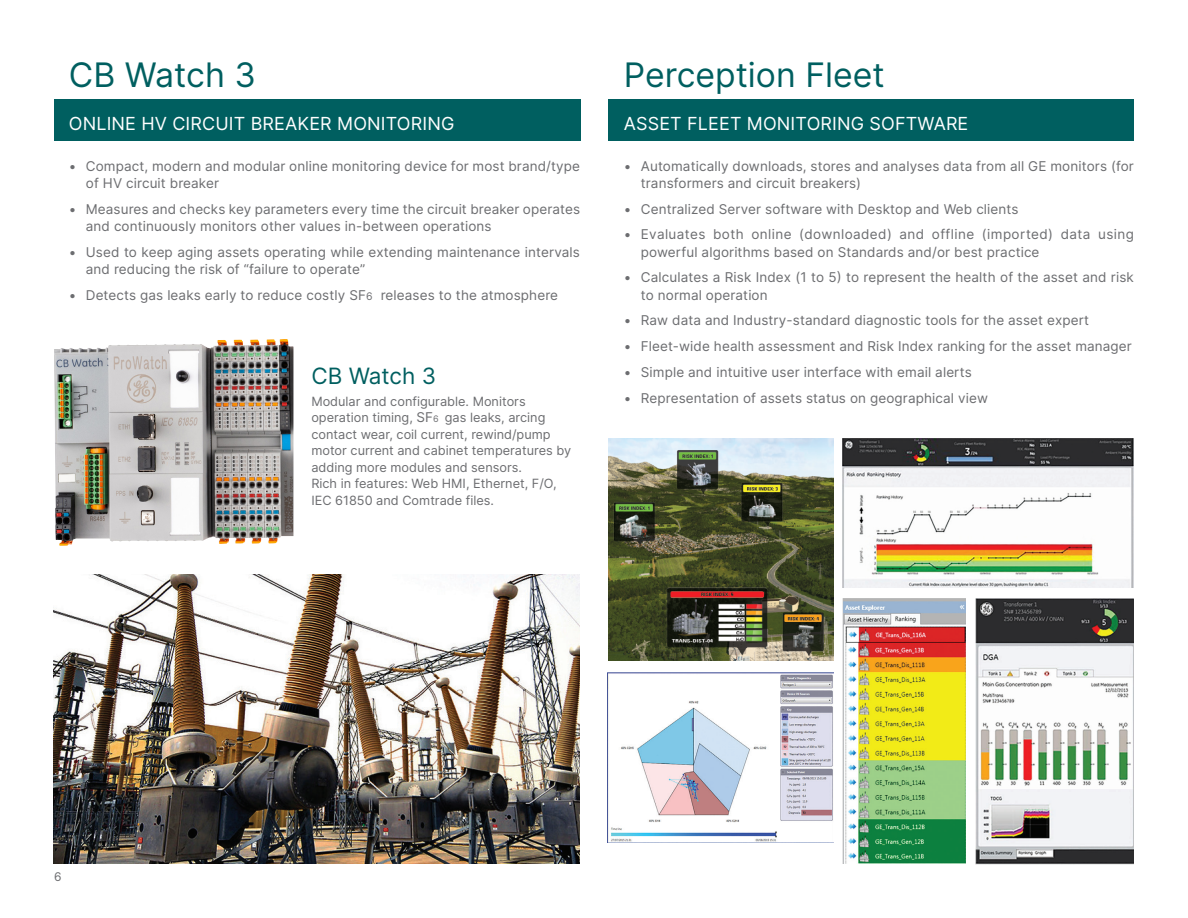
<style>
.page{position:relative;width:1188px;height:918px;background:#fff}
.page>*{position:absolute;margin:0;border:0;box-sizing:border-box;transform-origin:0 0}
.t1{font:33.75px "Inter";color:#005f60}
.t2{font:22.5px "Inter";color:#005f60}
.t3{font:18px "Inter";letter-spacing:.01em;color:#fff}
.t4{font:13.5px/17.2px "Inter";letter-spacing:.01em;color:#6c6d70}
.t5{font:12.75px/16.5px "Inter";color:#6c6d70}
.t6{font:12px "Inter";color:#6c6d70}
.s1{font-size:10.5px}
.s2{font-size:13.5px}
.s3{font-size:9px}
</style>
<div class="page">
<div style="left:609px;top:100px;width:525px;height:41px;background:#005f60"></div>
<div style="left:54px;top:100px;width:526px;height:41px;background:#005f60"></div>
<img style="left:54px;top:575px;width:526px;height:289px">
<img style="left:609px;top:438px;width:225px;height:222px">
<img style="left:842px;top:599px;width:123px;height:265px">
<img style="left:976px;top:599px;width:158px;height:266px">
<img style="left:608px;top:673px;width:226px;height:170px">
<img style="left:842px;top:438px;width:292px;height:150px">
<img style="left:54px;top:339px;width:226px;height:207px">
<h1 class="t1" style="left:69px;top:50px;width:189px">CB Watch 3</h1>
<h3 class="t3" style="left:69px;top:111px;width:387px">ONLINE HV CIRCUIT BREAKER MONITORING</h3>
<p class="t4" style="left:86px;top:157px;width:496px;text-indent:-17px">• Compact, modern and modular online monitoring device for most brand/type of HV circuit breaker</p>
<p class="t4" style="left:86px;top:200px;width:496px;text-indent:-17px">• Measures and checks key parameters every time the circuit breaker operates and continuously monitors other values in-between operations</p>
<p class="t4" style="left:86px;top:243px;width:496px;text-indent:-17px">• Used to keep aging assets operating while extending maintenance intervals and reducing the risk of “failure to operate”</p>
<p class="t4" style="left:69px;top:286px;width:491px">• Detects gas leaks early to reduce costly SF<span class="s1">6</span> releases to the atmosphere</p>
<h2 class="t2" style="left:311px;top:359px;width:126px">CB Watch 3</h2>
<p class="t5" style="left:311px;top:393px;width:261px">Modular and configurable. Monitors operation timing, <span class="s2">SF</span><span class="s3">6</span> gas leaks, arcing contact wear, coil current, rewind/pump motor current and cabinet temperatures by adding more modules and sensors.<br>Rich in features: Web HMI, Ethernet, F/O, IEC 61850 and Comtrade files.</p>
<h1 class="t1" style="left:624px;top:50px;width:262px">Perception Fleet</h1>
<h3 class="t3" style="left:624px;top:111px;width:346px">ASSET FLEET MONITORING SOFTWARE</h3>
<p class="t4" style="left:641px;top:157px;width:495px;text-indent:-17px">• Automatically downloads, stores and analyses data from all GE monitors (for transformers and circuit breakers)</p>
<p class="t4" style="left:624px;top:200px;width:396px">• Centralized Server software with Desktop and Web clients</p>
<p class="t4" style="left:641px;top:225px;width:495px;text-indent:-17px">• Evaluates both online (downloaded) and offline (imported) data using powerful algorithms based on Standards and/or best practice</p>
<p class="t4" style="left:641px;top:268px;width:495px;text-indent:-17px">• Calculates a Risk Index (1 to 5) to represent the health of the asset and risk to normal operation</p>
<p class="t4" style="left:624px;top:312px;width:467px">• Raw data and Industry-standard diagnostic tools for the asset expert</p>
<p class="t4" style="left:624px;top:337px;width:510px">• Fleet-wide health assessment and Risk Index ranking for the asset manager</p>
<p class="t4" style="left:624px;top:363px;width:350px">• Simple and intuitive user interface with email alerts</p>
<p class="t4" style="left:624px;top:389px;width:366px">• Representation of assets status on geographical view</p>
<p class="t6" style="left:54px;top:868px;width:9px">6</p>
</div>
